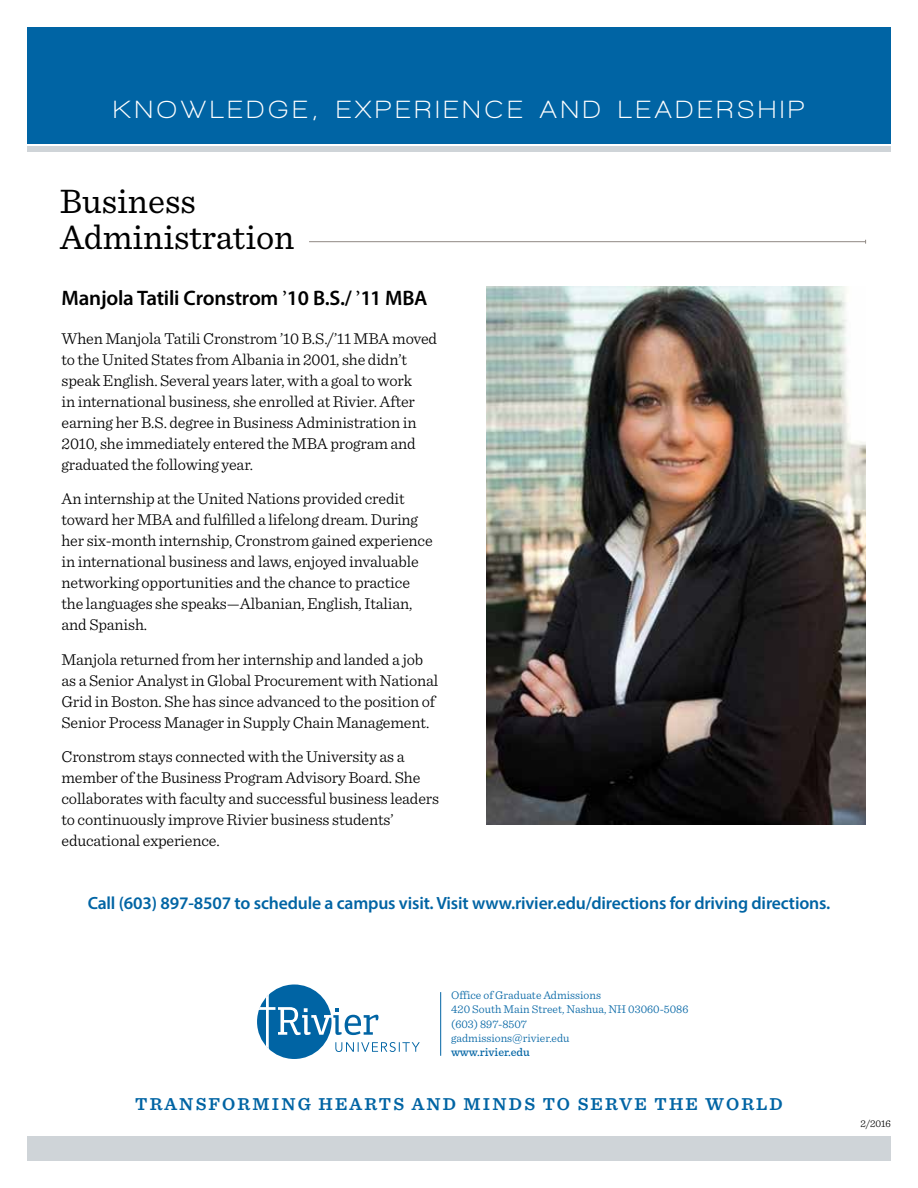
<style>
.page{position:relative;width:918px;height:1188px;background:#fff}
.page>*{position:absolute;margin:0;border:0;box-sizing:border-box;transform-origin:0 0}
.t1{font:35.55px/35.5px "Sentinel";color:#000}
.t2{font:700 25.5px "Walkway";letter-spacing:.18em;color:#fff}
.t3{font:600 21px "Myriad Pro";letter-spacing:-.01em;color:#000}
.t4{font:600 18px "Sentinel";letter-spacing:.12em;color:#0064a4}
.t5{font:600 17.7px "Myriad Pro";letter-spacing:-.01em;color:#0064a4}
.t6{font:300 16.5px/21px "Sentinel";letter-spacing:-.01em;color:#000}
.t7{font:300 11.85px/14.1px "Sentinel";color:#0064a4}
.t8{font:500 11.85px "Sentinel";color:#0064a4}
.t9{font:300 10.5px "Sentinel";color:#000}
.s1{font-family:"Athelas";font-weight:400}
</style>
<div class="page">
<hr style="left:309px;top:241px;width:557px;height:1px;background:#908984">
<img style="left:486px;top:287px;width:380px;height:537px">
<div style="left:27px;top:27px;width:864px;height:117px;background:#0064a4"></div>
<div style="left:27px;top:147px;width:864px;height:5px;background:#cfd4d8"></div>
<div style="left:27px;top:1136px;width:864px;height:25px;background:#cfd4d8"></div>
<hr style="left:440px;top:992px;width:1px;height:64px;background:#0064a4">
<svg style="left:257px;top:985px;width:163px;height:74px"></svg>
<h2 class="t2" style="left:114px;top:96px;width:692px">KNOWLEDGE, EXPERIENCE AND LEADERSHIP</h2>
<h1 class="t1" style="left:60px;top:183px;width:236px">Business<br>Administration</h1>
<p class="t3" style="left:62px;top:285px;width:368px">Manjola Tatili Cronstrom <span class="s1">’</span>10 B.S./ <span class="s1">’</span>11 MBA</p>
<p class="t6" style="left:62px;top:327px;width:377px">When Manjola Tatili Cronstrom ’10 B.S./’11 MBA moved to the United States from Albania in 2001, she didn’t speak English. Several years later, with a goal to work<br>in international business, she enrolled at Rivier. After earning her B.S. degree in Business Administration in 2010, she immediately entered the MBA program and graduated the following year.</p>
<p class="t6" style="left:62px;top:488px;width:373px">An internship at the United Nations provided credit toward her MBA and fulfilled a lifelong dream. During her six-month internship, Cronstrom gained experience in international business and laws, enjoyed invaluable networking opportunities and the chance to practice the languages she speaks—Albanian, English, Italian, and Spanish.</p>
<p class="t6" style="left:62px;top:648px;width:378px">Manjola returned from her internship and landed a job as a Senior Analyst in Global Procurement with National Grid in Boston. She has since advanced to the position of Senior Process Manager in Supply Chain Management.</p>
<p class="t6" style="left:62px;top:746px;width:379px">Cronstrom stays connected with the University as a member of the Business Program Advisory Board. She collaborates with faculty and successful business leaders to continuously improve Rivier business students’ educational experience.</p>
<p class="t5" style="left:88px;top:892px;width:744px">Call (603) 897-8507 to schedule a campus visit. Visit www.rivier.edu/directions for driving directions.</p>
<p class="t7" style="left:451px;top:988px;width:239px">Office of Graduate Admissions<br>420 South Main Street, Nashua, NH 03060-5086 (603) 897-8507<br>gadmissions@rivier.edu</p>
<p class="t8" style="left:451px;top:1045px;width:80px">www.rivier.edu</p>
<p class="t4" style="left:135px;top:1093px;width:649px">TRANSFORMING HEARTS AND MINDS TO SERVE THE WORLD</p>
<p class="t9" style="left:861px;top:1117px;width:32px">2/2016</p>
</div>
